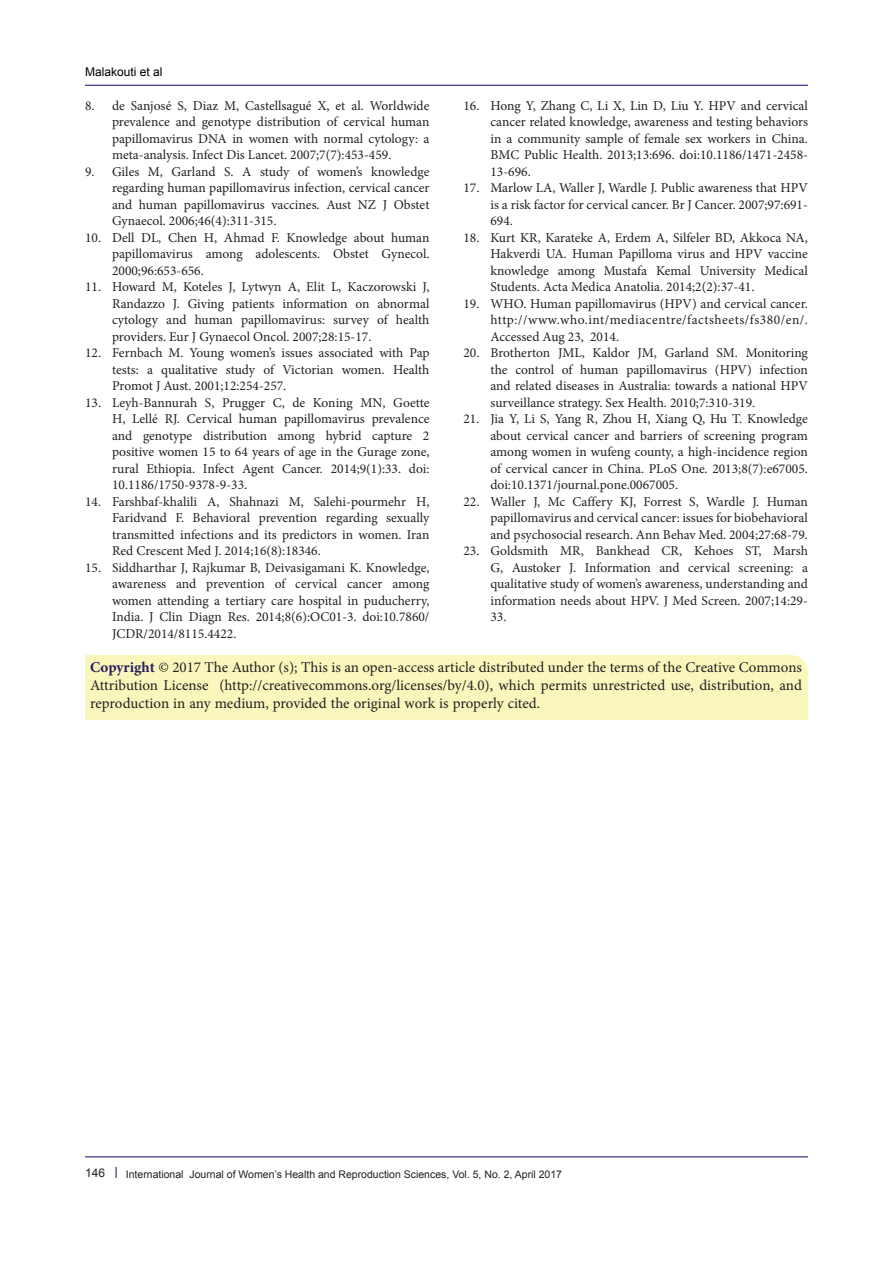
<style>
.page{position:relative;width:893px;height:1263px;background:#fff}
.page>*{position:absolute;margin:0;border:0;box-sizing:border-box;transform-origin:0 0}
.t1{font:15px/18px "Minion Pro";letter-spacing:-.005em;color:#231f20;text-align:justify}
.t2{font:13.5px/16.5px "Minion Pro";color:#231f20;text-align:justify}
.t3{font:12px "Arial";color:#000001}
.t4{font:12px "Arial";color:#231f20}
.t5{font:10.5px "Arial";color:#231f20}
.s1{font-weight:700;color:#261d5c}
</style>
<div class="page">
<hr style="left:85px;top:1156px;width:723px;height:1px;background:#190066">
<hr style="left:85px;top:85px;width:723px;height:1px;background:#190066">
<div style="left:85px;top:655px;width:723px;height:65px;background:#faf7bd"></div>
<p class="t3" style="left:85px;top:64px;width:79px">Malakouti et al</p>
<p class="t2" style="left:112px;top:97px;width:319px;text-indent:-27px">8. de Sanjosé S, Diaz M, Castellsagué X, et al. Worldwide prevalence and genotype distribution of cervical human papillomavirus DNA in women with normal cytology: a meta-analysis. Infect Dis Lancet. 2007;7(7):453-459.</p>
<p class="t2" style="left:112px;top:163px;width:319px;text-indent:-27px">9. Giles M, Garland S. A study of women’s knowledge regarding human papillomavirus infection, cervical cancer and human papillomavirus vaccines. Aust NZ J Obstet Gynaecol. 2006;46(4):311-315.</p>
<p class="t2" style="left:112px;top:229px;width:319px;text-indent:-27px">10. Dell DL, Chen H, Ahmad F. Knowledge about human papillomavirus among adolescents. Obstet Gynecol.<br>2000;96:653-656.</p>
<p class="t2" style="left:112px;top:279px;width:319px;text-indent:-27px">11. Howard M, Koteles J, Lytwyn A, Elit L, Kaczorowski J, Randazzo J. Giving patients information on abnormal cytology and human papillomavirus: survey of health providers. Eur J Gynaecol Oncol. 2007;28:15-17.</p>
<p class="t2" style="left:112px;top:345px;width:319px;text-indent:-27px">12. Fernbach M. Young women’s issues associated with Pap tests: a qualitative study of Victorian women. Health Promot J Aust. 2001;12:254-257.</p>
<p class="t2" style="left:112px;top:394px;width:319px;text-indent:-27px">13. Leyh-Bannurah S, Prugger C, de Koning MN, Goette H, Lellé RJ. Cervical human papillomavirus prevalence and genotype distribution among hybrid capture 2 positive women 15 to 64 years of age in the Gurage zone, rural Ethiopia. Infect Agent Cancer. 2014;9(1):33. doi:<br>10.1186/1750-9378-9-33.</p>
<p class="t2" style="left:112px;top:493px;width:319px;text-indent:-27px">14. Farshbaf-khalili A, Shahnazi M, Salehi-pourmehr H, Faridvand F. Behavioral prevention regarding sexually transmitted infections and its predictors in women. Iran Red Crescent Med J. 2014;16(8):18346.</p>
<p class="t2" style="left:112px;top:559px;width:319px;text-indent:-27px">15. Siddharthar J, Rajkumar B, Deivasigamani K. Knowledge, awareness and prevention of cervical cancer among women attending a tertiary care hospital in puducherry, India. J Clin Diagn Res. 2014;8(6):OC01-3. doi:10.7860/ JCDR/2014/8115.4422.</p>
<p class="t2" style="left:490px;top:97px;width:319px;text-indent:-27px">16. Hong Y, Zhang C, Li X, Lin D, Liu Y. HPV and cervical cancer related knowledge, awareness and testing behaviors in a community sample of female sex workers in China.<br>BMC Public Health. 2013;13:696. doi:10.1186/1471-2458- 13-696.</p>
<p class="t2" style="left:490px;top:180px;width:319px;text-indent:-27px">17. Marlow LA, Waller J, Wardle J. Public awareness that HPV is a risk factor for cervical cancer. Br J Cancer. 2007;97:691- 694.</p>
<p class="t2" style="left:490px;top:229px;width:319px;text-indent:-27px">18. Kurt KR, Karateke A, Erdem A, Silfeler BD, Akkoca NA, Hakverdi UA. Human Papilloma virus and HPV vaccine knowledge among Mustafa Kemal University Medical Students. Acta Medica Anatolia. 2014;2(2):37-41.</p>
<p class="t2" style="left:490px;top:295px;width:319px;text-indent:-27px">19. WHO. Human papillomavirus (HPV) and cervical cancer. http://www.who.int/mediacentre/factsheets/fs380/en/.<br>Accessed Aug 23, 2014.</p>
<p class="t2" style="left:490px;top:345px;width:319px;text-indent:-27px">20. Brotherton JML, Kaldor JM, Garland SM. Monitoring the control of human papillomavirus (HPV) infection and related diseases in Australia: towards a national HPV surveillance strategy. Sex Health. 2010;7:310-319.</p>
<p class="t2" style="left:490px;top:411px;width:319px;text-indent:-27px">21. Jia Y, Li S, Yang R, Zhou H, Xiang Q, Hu T. Knowledge about cervical cancer and barriers of screening program among women in wufeng county, a high-incidence region of cervical cancer in China. PLoS One. 2013;8(7):e67005. doi:10.1371/journal.pone.0067005.</p>
<p class="t2" style="left:490px;top:493px;width:319px;text-indent:-27px">22. Waller J, Mc Caffery KJ, Forrest S, Wardle J. Human papillomavirus and cervical cancer: issues for biobehavioral and psychosocial research. Ann Behav Med. 2004;27:68-79.</p>
<p class="t2" style="left:490px;top:543px;width:319px;text-indent:-27px">23. Goldsmith MR, Bankhead CR, Kehoes ST, Marsh G, Austoker J. Information and cervical screening: a qualitative study of women’s awareness, understanding and information needs about HPV. J Med Screen. 2007;14:29- 33.</p>
<p class="t1" style="left:90px;top:659px;width:713px"><span class="s1">Copyright</span> © 2017 The Author (s); This is an open-access article distributed under the terms of the Creative Commons Attribution License (http://creativecommons.org/licenses/by/4.0), which permits unrestricted use, distribution, and reproduction in any medium, provided the original work is properly cited.</p>
<p class="t4" style="left:85px;top:1164px;width:22px">146</p>
<p class="t5" style="left:126px;top:1167px;width:438px">International Journal of Women’s Health and Reproduction Sciences, Vol. 5, No. 2, April 2017</p>
</div>
